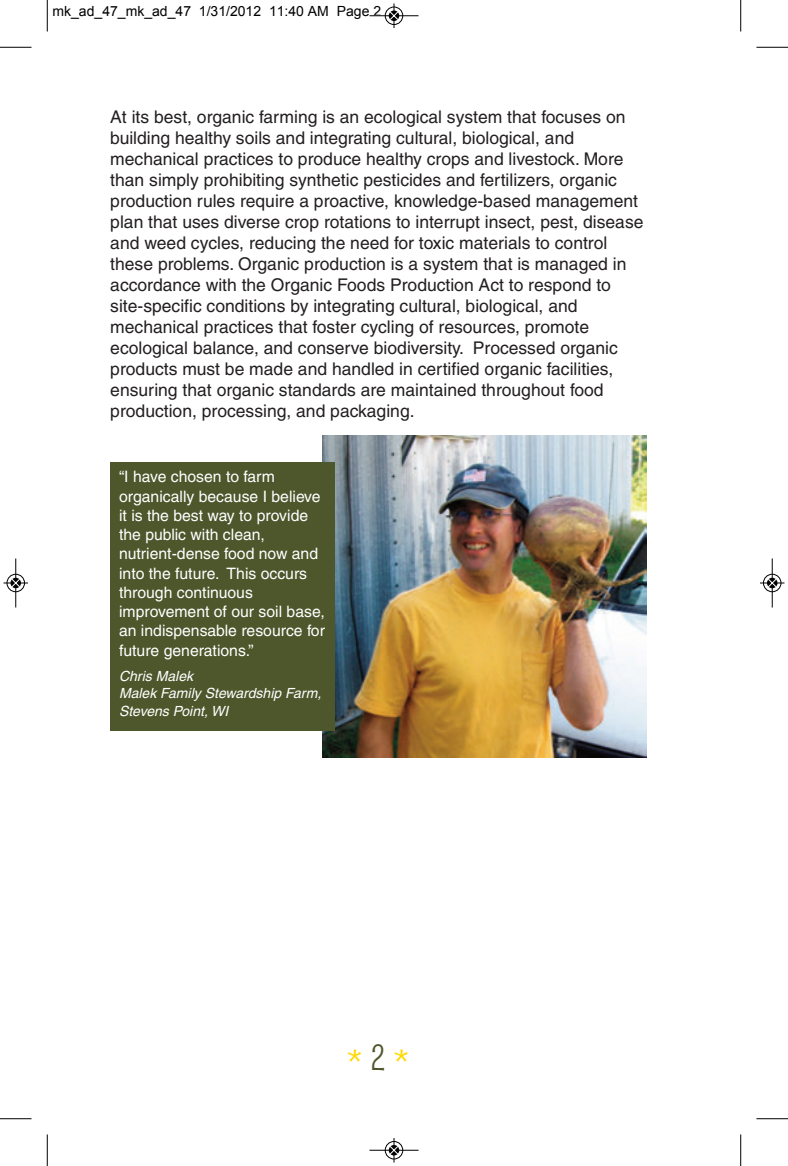
<style>
.page{position:relative;width:788px;height:1166px;background:#fff}
.page>*{position:absolute;margin:0;border:0;box-sizing:border-box;transform-origin:0 0}
.t1{font:35px "Pupcat";color:#ffd801}
.t2{font:17.5px/21px "Helvetica";color:#231f20}
.t3{font:15.75px/19.2px "Helvetica";color:#fff}
.t4{font:italic 14px/17.5px "Helvetica";color:#fff}
.t5{font:14px "Arial";color:#000}
.s1{color:#4d572b}
</style>
<div class="page">
<img style="left:322px;top:436px;width:324px;height:321px">
<div style="left:110px;top:462px;width:225px;height:269px;background:#4d572b"></div>
<hr style="left:47px;top:0;width:1px;height:32px;background:#000">
<hr style="left:0;top:47px;width:32px;height:1px;background:#000">
<hr style="left:740px;top:0;width:1px;height:32px;background:#000">
<hr style="left:756px;top:47px;width:32px;height:1px;background:#000">
<hr style="left:47px;top:1134px;width:1px;height:32px;background:#000">
<hr style="left:0;top:1118px;width:32px;height:1px;background:#000">
<hr style="left:740px;top:1134px;width:1px;height:32px;background:#000">
<hr style="left:756px;top:1118px;width:32px;height:1px;background:#000">
<div style="left:384px;top:6px;width:19px;height:19px;border:1px solid #fff;border-radius:50%"></div>
<hr style="left:369px;top:15px;width:49px;height:1px;background:#000">
<div style="left:385px;top:7px;width:18px;height:18px;border:1px solid #000;border-radius:50%"></div>
<svg style="left:389px;top:4px;width:9px;height:24px"></svg>
<div style="left:384px;top:1140px;width:19px;height:19px;border:1px solid #fff;border-radius:50%"></div>
<hr style="left:369px;top:1149px;width:49px;height:1px;background:#000">
<div style="left:385px;top:1141px;width:18px;height:18px;border:1px solid #000;border-radius:50%"></div>
<svg style="left:389px;top:1138px;width:9px;height:24px"></svg>
<div style="left:6px;top:573px;width:19px;height:19px;border:1px solid #fff;border-radius:50%"></div>
<hr style="left:15px;top:558px;width:1px;height:49px;background:#000">
<div style="left:7px;top:574px;width:18px;height:18px;border:1px solid #000;border-radius:50%"></div>
<svg style="left:4px;top:578px;width:24px;height:9px"></svg>
<div style="left:762px;top:573px;width:19px;height:19px;border:1px solid #fff;border-radius:50%"></div>
<hr style="left:771px;top:558px;width:1px;height:49px;background:#000">
<div style="left:763px;top:574px;width:18px;height:18px;border:1px solid #000;border-radius:50%"></div>
<svg style="left:760px;top:578px;width:24px;height:9px"></svg>
<p class="t5" style="left:52px;top:3px;width:330px">mk_ad_47_mk_ad_47 1/31/2012 11:40 AM Page 2</p>
<p class="t2" style="left:110px;top:108px;width:534px">At its best, organic farming is an ecological system that focuses on building healthy soils and integrating cultural, biological, and mechanical practices to produce healthy crops and livestock. More than simply prohibiting synthetic pesticides and fertilizers, organic production rules require a proactive, knowledge-based management plan that uses diverse crop rotations to interrupt insect, pest, disease and weed cycles, reducing the need for toxic materials to control these problems. Organic production is a system that is managed in accordance with the Organic Foods Production Act to respond to site-specific conditions by integrating cultural, biological, and mechanical practices that foster cycling of resources, promote ecological balance, and conserve biodiversity. Processed organic products must be made and handled in certified organic facilities, ensuring that organic standards are maintained throughout food production, processing, and packaging.</p>
<p class="t3" style="left:119px;top:469px;width:207px">“I have chosen to farm organically because I believe it is the best way to provide the public with clean, nutrient-dense food now and into the future. This occurs through continuous improvement of our soil base, an indispensable resource for future generations.”</p>
<p class="t4" style="left:119px;top:668px;width:204px">Chris Malek<br>Malek Family Stewardship Farm,<br>Stevens Point, WI</p>
<h1 class="t1" style="left:347px;top:1038px;width:63px">*<span class="s1">2</span>*</h1>
</div>
